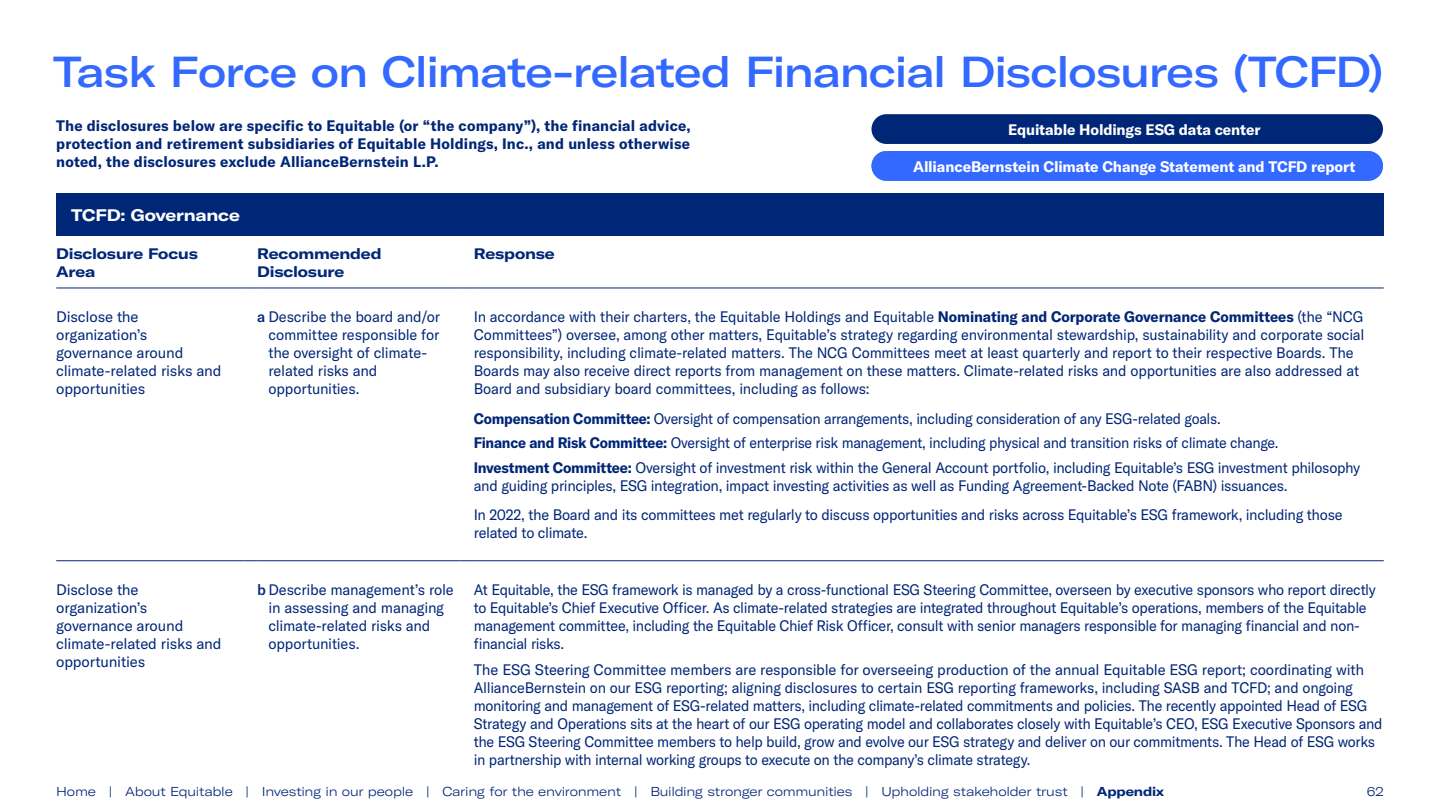
<style>
.page{position:relative;width:1440px;height:810px;background:#fff}
.page>*{position:absolute;margin:0;border:0;box-sizing:border-box;transform-origin:0 0}
.t1{font:500 expanded 42.75px "GT America";letter-spacing:-.03em;color:#3369ff}
.t2{font:700 expanded 16.5px "GT America";letter-spacing:-.015em;color:#fff}
.t3{font:15px/18px "GT America";letter-spacing:-.02em;color:#002677}
.t4{font:15px/18px "GT America";letter-spacing:-.02em;color:#002677;scale:.96 1}
.t5{font:15px/24.8px "GT America";letter-spacing:-.02em;color:#002677;scale:.95 1}
.t6{font:700 15px/18px "GT America";letter-spacing:.01em;color:#002677;text-align:justify}
.t7{font:700 15px "GT America";letter-spacing:-.01em;color:#fff}
.t8{font:700 expanded 15px/18px "GT America";letter-spacing:-.01em;color:#002677}
.t9{font:300 expanded 12.75px "GT America";letter-spacing:-.02em;color:#002677}
.s1{font-weight:500}
.s2{font-weight:700}
</style>
<div class="page">
<div style="left:56px;top:193px;width:1328px;height:43px;background:#002677"></div>
<hr style="left:56px;top:288px;width:188px;height:1px;background:#002677">
<svg style="left:244px;top:288px;width:13px;height:1px"></svg>
<hr style="left:257px;top:288px;width:203px;height:1px;background:#002677">
<svg style="left:460px;top:288px;width:14px;height:1px"></svg>
<hr style="left:474px;top:288px;width:910px;height:1px;background:#002677">
<hr style="left:56px;top:561px;width:188px;height:1px;background:#002677">
<svg style="left:244px;top:561px;width:13px;height:1px"></svg>
<hr style="left:257px;top:561px;width:203px;height:1px;background:#002677">
<svg style="left:460px;top:561px;width:14px;height:1px"></svg>
<hr style="left:474px;top:561px;width:910px;height:1px;background:#002677">
<div style="left:871px;top:114px;width:512px;height:30px;background:#002677;border-radius:15px"></div>
<div style="left:871px;top:151px;width:512px;height:30px;background:#3369ff;border-radius:15px"></div>
<h1 class="t1" style="left:53px;top:46px;width:1332px">Task Force on Climate-related Financial Disclosures (TCFD)</h1>
<p class="t6" style="left:56px;top:117px;width:636px">The disclosures below are specific to Equitable (or “the company”), the financial advice, protection and retirement subsidiaries of Equitable Holdings, Inc., and unless otherwise noted, the disclosures exclude AllianceBernstein L.P.</p>
<p class="t2" style="left:71px;top:205px;width:170px">TCFD: Governance</p>
<p class="t8" style="left:56px;top:244px;width:143px">Disclosure Focus<br>Area</p>
<p class="t8" style="left:257px;top:244px;width:126px">Recommended<br>Disclosure</p>
<p class="t8" style="left:474px;top:244px;width:82px">Response</p>
<p class="t3" style="left:56px;top:308px;width:167px">Disclose the organization’s governance around climate-related risks and opportunities</p>
<p class="t3" style="left:268px;top:308px;width:173px;text-indent:-11px"><span class="s1">a</span> Describe the board and/or committee responsible for the oversight of climate&shy;related risks and opportunities.</p>
<p class="t3" style="left:474px;top:308px;width:892px">In accordance with their charters, the Equitable Holdings and Equitable <span class="s2">Nominating and Corporate Governance Committees</span> (the “NCG Committees”) oversee, among other matters, Equitable’s strategy regarding environmental stewardship, sustainability and corporate social responsibility, including climate-related matters. The NCG Committees meet at least quarterly and report to their respective Boards. The Boards may also receive direct reports from management on these matters. Climate-related risks and opportunities are also addressed at Board and subsidiary board committees, including as follows:</p>
<p class="t5" style="left:474px;top:406px;width:935px"><span class="s2">Compensation Committee:</span> Oversight of compensation arrangements, including consideration of any ESG-related goals.<br><span class="s2">Finance and Risk Committee:</span> Oversight of enterprise risk management, including physical and transition risks of climate change.<br><span class="s2">Investment Committee:</span> Oversight of investment risk within the General Account portfolio, including Equitable’s ESG investment philosophy</p>
<p class="t3" style="left:474px;top:471px;width:870px;line-height:29.2px">and guiding principles, ESG integration, impact investing activities as well as Funding Agreement-Backed Note (FABN) issuances.<br>In 2022, the Board and its committees met regularly to discuss opportunities and risks across Equitable’s ESG framework, including those</p>
<p class="t3" style="left:474px;top:524px;width:115px">related to climate.</p>
<p class="t7" style="left:1008px;top:120px;width:254px">Equitable Holdings ESG data center</p>
<p class="t7" style="left:913px;top:157px;width:444px">AllianceBernstein Climate Change Statement and TCFD report</p>
<p class="t3" style="left:56px;top:581px;width:167px">Disclose the organization’s governance around climate-related risks and opportunities</p>
<p class="t3" style="left:268px;top:581px;width:187px;text-indent:-11px"><span class="s1">b</span> Describe management’s role in assessing and managing climate-related risks and opportunities.</p>
<p class="t4" style="left:474px;top:581px;width:941px">At Equitable, the ESG framework is managed by a cross-functional ESG Steering Committee, overseen by executive sponsors who report directly to Equitable’s Chief Executive Officer. As climate-related strategies are integrated throughout Equitable’s operations, members of the Equitable management committee, including the Equitable Chief Risk Officer, consult with senior managers responsible for managing financial and non&shy;financial risks.</p>
<p class="t3" style="left:474px;top:660px;width:910px">The ESG Steering Committee members are responsible for overseeing production of the annual Equitable ESG report; coordinating with AllianceBernstein on our ESG reporting; aligning disclosures to certain ESG reporting frameworks, including SASB and TCFD; and ongoing monitoring and management of ESG-related matters, including climate-related commitments and policies. The recently appointed Head of ESG Strategy and Operations sits at the heart of our ESG operating model and collaborates closely with Equitable’s CEO, ESG Executive Sponsors and the ESG Steering Committee members to help build, grow and evolve our ESG strategy and deliver on our commitments. The Head of ESG works in partnership with internal working groups to execute on the company’s climate strategy.</p>
<p class="t9" style="left:56px;top:785px;width:1110px">Home | About Equitable | Investing in our people | Caring for the environment | Building stronger communities | Upholding stakeholder trust | <span class="s2">Appendix</span></p>
<p class="t9" style="left:1367px;top:785px;width:18px">62</p>
</div>
